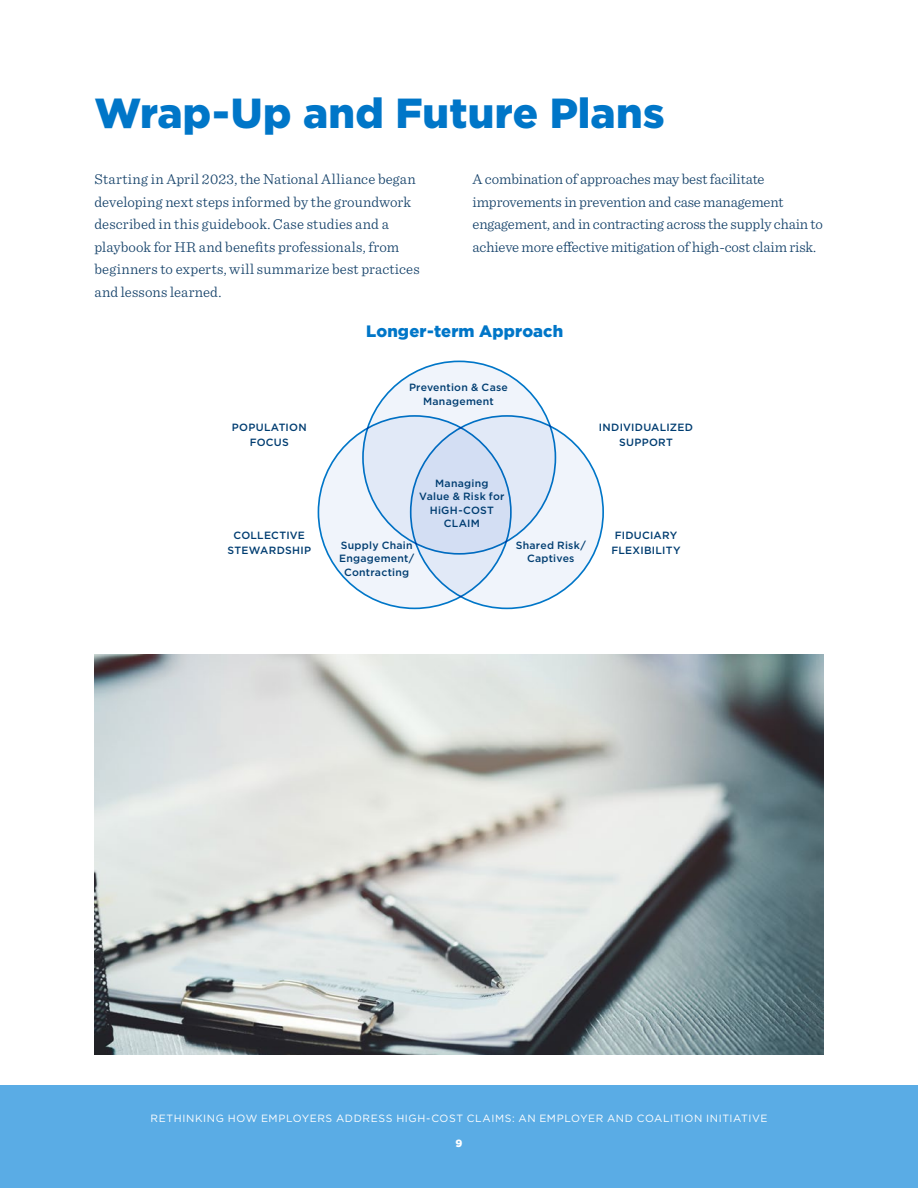
<style>
.page{position:relative;width:918px;height:1188px;background:#fff}
.page>*{position:absolute;margin:0;border:0;box-sizing:border-box;transform-origin:0 0}
.t1{font:900 42px "Gotham";letter-spacing:.005em;color:#0076c8}
.t2{font:900 16.5px "Gotham";letter-spacing:.01em;color:#0076c8}
.t3{font:300 15px/22.5px "Sentinel";letter-spacing:-.005em;color:#144169}
.t4{font:500 10.5px/13.5px "Gotham";letter-spacing:.025em;color:#003d71;text-align:center}
.t5{font:10.5px "Gotham";letter-spacing:.055em;color:#fff}
.t6{font:900 10.5px "Gotham";color:#fff}
</style>
<div class="page">
<div style="left:0;top:1085px;width:918px;height:103px;background:#5aace5"></div>
<div style="left:363px;top:361px;width:192px;height:193px;background:#f0f4fb;border-radius:50%"></div>
<svg style="left:318px;top:416px;width:193px;height:192px;fill:#f0f4fb"></svg>
<svg style="left:411px;top:416px;width:192px;height:192px"></svg>
<img style="left:94px;top:655px;width:730px;height:400px">
<h1 class="t1" style="left:94px;top:84px;width:572px">Wrap-Up and Future Plans</h1>
<p class="t3" style="left:94px;top:167px;width:327px">Starting in April 2023, the National Alliance began developing next steps informed by the groundwork described in this guidebook. Case studies and a playbook for HR and benefits professionals, from beginners to experts, will summarize best practices and lessons learned.</p>
<p class="t3" style="left:472px;top:167px;width:352px">A combination of approaches may best facilitate improvements in prevention and case management engagement, and in contracting across the supply chain to achieve more effective mitigation of high-cost claim risk.</p>
<p class="t2" style="left:366px;top:319px;width:199px">Longer-term Approach</p>
<p class="t4" style="left:409px;top:381px;width:100px">Prevention &amp; Case<br>Management</p>
<p class="t4" style="left:232px;top:419px;width:76px;line-height:15px">POPULATION<br>FOCUS</p>
<p class="t4" style="left:599px;top:419px;width:96px;line-height:15px">INDIVIDUALIZED<br>SUPPORT</p>
<p class="t4" style="left:419px;top:476px;width:87px">Managing<br>Value &amp; Risk for<br>HiGH-COST<br>CLAIM</p>
<p class="t4" style="left:227px;top:527px;width:85px;line-height:15px">COLLECTIVE<br>STEWARDSHIP</p>
<p class="t4" style="left:611px;top:527px;width:71px;line-height:15px">FIDUCIARY<br>FLEXIBILITY</p>
<p class="t4" style="left:339px;top:538px;width:77px">Supply Chain<br>Engagement/<br>Contracting</p>
<p class="t4" style="left:516px;top:538px;width:72px">Shared Risk/<br>Captives</p>
<p class="t5" style="left:150px;top:1112px;width:619px">RETHINKING HOW EMPLOYERS ADDRESS HIGH-COST CLAIMS: AN EMPLOYER AND COALITION INITIATIVE</p>
<p class="t6" style="left:456px;top:1136px;width:8px">9</p>
</div>
